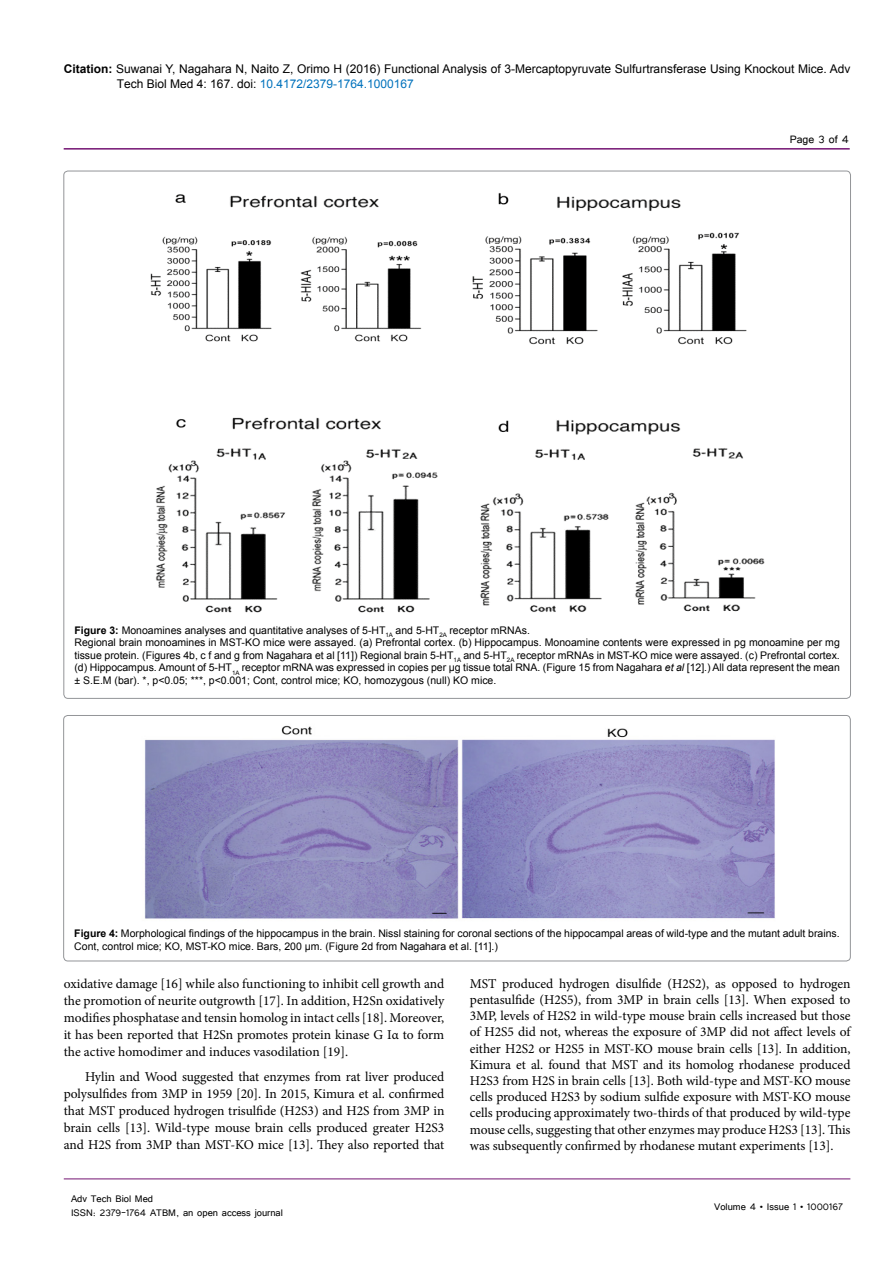
<style>
.page{position:relative;width:893px;height:1263px;background:#fff}
.page>*{position:absolute;margin:0;border:0;box-sizing:border-box;transform-origin:0 0}
.t1{font:13.5px/16.2px "Minion Pro";letter-spacing:-.005em;color:#000;text-align:justify}
.t2{font:13.5px "Tunga";color:#000}
.t3{font:12px/15px "Arial";color:#000}
.t4{font:12px/14.4px "Tunga";color:#000}
.t5{font:10.5px/12.6px "Arial";color:#000;text-align:justify}
.s1{font-weight:700}
.s2{color:#0072bc}
.s3{font-style:italic}
</style>
<div class="page">
<hr style="left:64px;top:148px;width:786px;height:2px;background:#741472">
<hr style="left:64px;top:1179px;width:786px;height:1px;background:#741472">
<img style="left:150px;top:192px;width:615px;height:421px">
<img style="left:144px;top:725px;width:631px;height:194px">
<div style="left:64px;top:715px;width:786px;height:246px;border:1px solid #939598;border-radius:4px"></div>
<p class="t3" style="left:117px;top:61px;width:735px;text-indent:-53px"><span class="s1">Citation:</span> Suwanai Y, Nagahara N, Naito Z, Orimo H (2016) Functional Analysis of 3-Mercaptopyruvate Sulfurtransferase Using Knockout Mice. Adv<br>Tech Biol Med 4: 167. doi: <span class="s2">10.4172/2379-1764.1000167</span></p>
<p class="t2" style="left:790px;top:131px;width:61px">Page 3 of 4</p>
<p class="t5" style="left:74px;top:624px;width:457px"><span class="s1">Figure 3:</span> Monoamines analyses and quantitative analyses of 5-HT<sub>1A</sub> and 5-HT<sub>2A</sub> receptor mRNAs.</p>
<p class="t5" style="left:74px;top:636px;width:767px">Regional brain monoamines in MST-KO mice were assayed. (a) Prefrontal cortex. (b) Hippocampus. Monoamine contents were expressed in pg monoamine per mg tissue protein. (Figures 4b, c f and g from Nagahara et al [11]) Regional brain 5-HT<sub>1A</sub> and 5-HT<sub>2A</sub> receptor mRNAs in MST-KO mice were assayed. (c) Prefrontal cortex. (d) Hippocampus. Amount of 5-HT<sub>1A</sub> receptor mRNA was expressed in copies per μg tissue total RNA. (Figure 15 from Nagahara <span class="s3">et al</span> [12].) All data represent the mean ± S.E.M (bar). *, p&lt;0.05; ***, p&lt;0.001; Cont, control mice; KO, homozygous (null) KO mice.</p>
<p class="t5" style="left:74px;top:927px;width:767px"><span class="s1">Figure 4:</span> Morphological findings of the hippocampus in the brain. Nissl staining for coronal sections of the hippocampal areas of wild-type and the mutant adult brains.<br>Cont, control mice; KO, MST-KO mice. Bars, 200 µm. (Figure 2d from Nagahara et al. [11].)</p>
<p class="t1" style="left:64px;top:975px;width:382px;line-height:17px">oxidative damage [16] while also functioning to inhibit cell growth and the promotion of neurite outgrowth [17]. In addition, H2Sn oxidatively modifies phosphatase and tensin homolog in intact cells [18]. Moreover, it has been reported that H2Sn promotes protein kinase G Iα to form the active homodimer and induces vasodilation [19].</p>
<p class="t1" style="left:64px;top:1068px;width:382px;line-height:17px;text-indent:21px">Hylin and Wood suggested that enzymes from rat liver produced polysulfides from 3MP in 1959 [20]. In 2015, Kimura et al. confirmed that MST produced hydrogen trisulfide (H2S3) and H2S from 3MP in brain cells [13]. Wild-type mouse brain cells produced greater H2S3 and H2S from 3MP than MST-KO mice [13]. They also reported that</p>
<p class="t4" style="left:71px;top:1190px;width:213px">Adv Tech Biol Med<br>ISSN: 2379-1764 ATBM, an open access journal</p>
<p class="t1" style="left:470px;top:975px;width:382px">MST produced hydrogen disulfide (H2S2), as opposed to hydrogen pentasulfide (H2S5), from 3MP in brain cells [13]. When exposed to 3MP, levels of H2S2 in wild-type mouse brain cells increased but those of H2S5 did not, whereas the exposure of 3MP did not affect levels of either H2S2 or H2S5 in MST-KO mouse brain cells [13]. In addition, Kimura et al. found that MST and its homolog rhodanese produced H2S3 from H2S in brain cells [13]. Both wild-type and MST-KO mouse cells produced H2S3 by sodium sulfide exposure with MST-KO mouse cells producing approximately two-thirds of that produced by wild-type mouse cells, suggesting that other enzymes may produce H2S3 [13]. This was subsequently confirmed by rhodanese mutant experiments [13].</p>
<p class="t4" style="left:714px;top:1199px;width:130px">Volume 4 • Issue 1 • 1000167</p>
</div>
